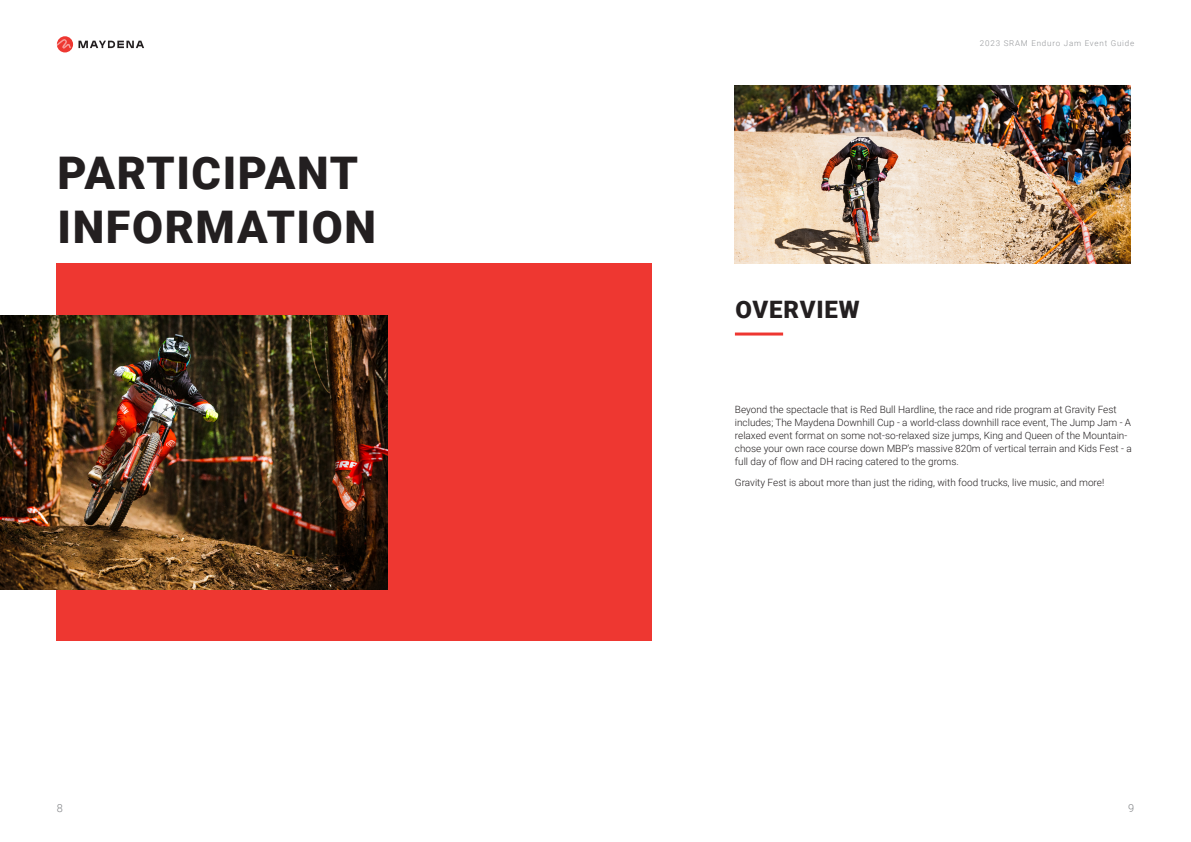
<style>
.page{position:relative;width:1191px;height:842px;background:#fff}
.page>*{position:absolute;margin:0;border:0;box-sizing:border-box;transform-origin:0 0}
.Title_Level_01_48pts{font:900 45px/54px "Roboto";letter-spacing:.035em;color:#231f20}
.Title_Level_02{font:900 24px "Roboto";letter-spacing:.035em;color:#231f20}
.t1{font:300 11px "Roboto";color:#808285}
.Title_Level_05{font:300 10px/13px "Roboto";color:#231f20}
.t2{font:300 8px "Roboto";letter-spacing:.1em;color:#939598}
</style>
<div class="page">
<div style="left:57px;top:264px;width:595px;height:377px;background:#ee3731"></div>
<img style="left:0;top:315px;width:387px;height:274px">
<hr style="left:735px;top:332px;width:48px;height:3px;background:#ee3731">
<svg style="left:57px;top:36px;width:87px;height:16px"></svg>
<img style="left:735px;top:85px;width:396px;height:179px">
<p class="Title_Level_01_48pts" style="left:57px;top:144px;width:320px">PARTICIPANT<br>INFORMATION</p>
<p class="Title_Level_02" style="left:735px;top:292px;width:126px">OVERVIEW</p>
<p class="t2" style="left:980px;top:37px;width:156px">2023 SRAM Enduro Jam Event Guide</p>
<p class="Title_Level_05" style="left:735px;top:402px;width:398px">Beyond the spectacle that is Red Bull Hardline, the race and ride program at Gravity Fest includes; The Maydena Downhill Cup - a world-class downhill race event, The Jump Jam - A relaxed event format on some not-so-relaxed size jumps, King and Queen of the Mountain&shy;chose your own race course down MBP’s massive 820m of vertical terrain and Kids Fest - a full day of flow and DH racing catered to the groms.</p>
<p class="Title_Level_05" style="left:735px;top:476px;width:371px">Gravity Fest is about more than just the riding, with food trucks, live music, and more!</p>
<p class="t1" style="left:57px;top:801px;width:8px">8</p>
<p class="t1" style="left:1128px;top:801px;width:8px">9</p>
</div>
